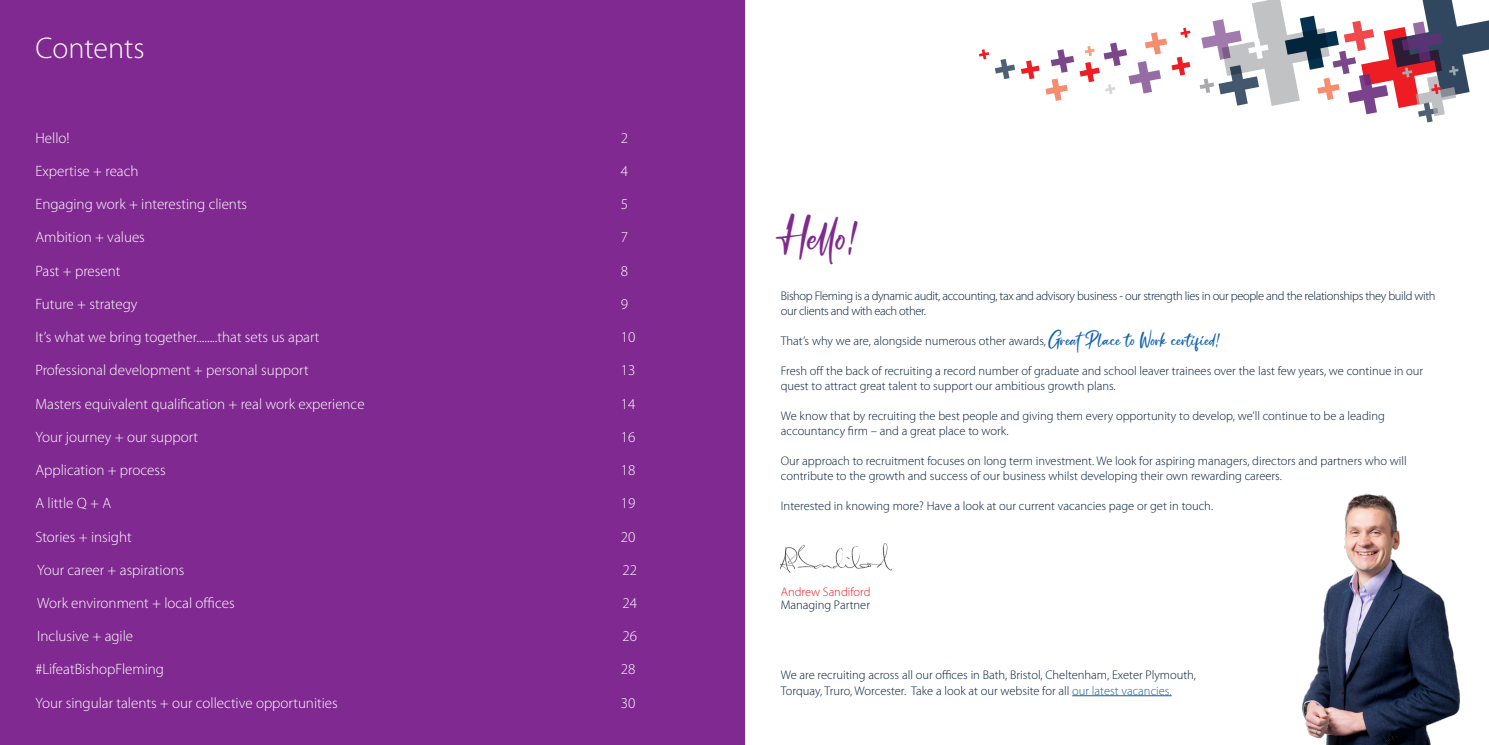
<style>
.page{position:relative;width:1489px;height:745px;background:#fff}
.page>*{position:absolute;margin:0;border:0;box-sizing:border-box;transform-origin:0 0}
.t1{font:45px "Ruthfully";color:#802990}
.t2{font:300 30px "Myriad Pro";color:#fff}
.t3{font:300 15px "Myriad Pro";color:#fff}
.t4{font:300 12.5px/15px "Myriad Pro";color:#001c3b}
.t5{font:300 12.5px/15px "Myriad Pro";letter-spacing:-.03em;color:#001c3b}
.t6{font:300 12.5px "Myriad Pro";letter-spacing:-.005em;color:#ee1d23}
.s1{font-family:"Ruthfully";font-weight:400;font-size:18.75px;color:#1465b2}
.s2{color:#175d9e}
</style>
<div class="page">
<img style="left:780px;top:543px;width:112px;height:30px">
<img style="left:1302px;top:493px;width:158px;height:251px">
<svg style="left:1199px;top:0;width:289px;height:122px"></svg>
<svg style="left:979px;top:49px;width:60px;height:30px"></svg>
<svg style="left:1045px;top:28px;width:145px;height:73px"></svg>
<div style="left:0;top:0;width:744px;height:744px;background:#802990"></div>
<hr style="left:1072px;top:695px;width:99px;height:1px;background:#175d9e">
<p class="t2" style="left:35px;top:31px;width:111px">Contents</p>
<p class="t3" style="left:35px;top:129px;width:36px">Hello!</p>
<p class="t3" style="left:620px;top:129px;width:9px">2</p>
<p class="t3" style="left:35px;top:163px;width:105px">Expertise + reach</p>
<p class="t3" style="left:620px;top:163px;width:9px">4</p>
<p class="t3" style="left:35px;top:196px;width:213px">Engaging work + interesting clients</p>
<p class="t3" style="left:620px;top:196px;width:9px">5</p>
<p class="t3" style="left:35px;top:229px;width:111px">Ambition + values</p>
<p class="t3" style="left:620px;top:229px;width:9px">7</p>
<p class="t3" style="left:35px;top:262px;width:86px">Past + present</p>
<p class="t3" style="left:620px;top:262px;width:9px">8</p>
<p class="t3" style="left:35px;top:295px;width:103px">Future + strategy</p>
<p class="t3" style="left:620px;top:295px;width:9px">9</p>
<p class="t3" style="left:35px;top:328px;width:285px">It’s what we bring together........that sets us apart</p>
<p class="t3" style="left:620px;top:328px;width:16px">10</p>
<p class="t3" style="left:35px;top:362px;width:275px">Professional development + personal support</p>
<p class="t3" style="left:620px;top:362px;width:16px">13</p>
<p class="t3" style="left:35px;top:395px;width:331px">Masters equivalent qualification + real work experience</p>
<p class="t3" style="left:620px;top:395px;width:16px">14</p>
<p class="t3" style="left:35px;top:428px;width:164px">Your journey + our support</p>
<p class="t3" style="left:620px;top:428px;width:16px">16</p>
<p class="t3" style="left:35px;top:461px;width:132px">Application + process</p>
<p class="t3" style="left:620px;top:461px;width:16px">18</p>
<p class="t3" style="left:35px;top:494px;width:77px">A little Q + A</p>
<p class="t3" style="left:620px;top:494px;width:16px">19</p>
<p class="t3" style="left:35px;top:528px;width:98px">Stories + insight</p>
<p class="t3" style="left:620px;top:528px;width:16px">20</p>
<p class="t3" style="left:37px;top:561px;width:149px">Your career + aspirations</p>
<p class="t3" style="left:622px;top:561px;width:16px">22</p>
<p class="t3" style="left:37px;top:594px;width:199px">Work environment + local offices</p>
<p class="t3" style="left:622px;top:594px;width:16px">24</p>
<p class="t3" style="left:37px;top:627px;width:97px">Inclusive + agile</p>
<p class="t3" style="left:622px;top:627px;width:16px">26</p>
<p class="t3" style="left:35px;top:660px;width:130px">#LifeatBishopFleming</p>
<p class="t3" style="left:620px;top:660px;width:16px">28</p>
<p class="t3" style="left:35px;top:694px;width:304px">Your singular talents + our collective opportunities</p>
<p class="t3" style="left:620px;top:694px;width:16px">30</p>
<p class="t1" style="left:780px;top:202px;width:78px">Hello!</p>
<p class="t5" style="left:780px;top:288px;width:656px">Bishop Fleming is a dynamic audit, accounting, tax and advisory business - our strength lies in our people and the relationships they build with our clients and with each other.</p>
<p class="t4" style="left:780px;top:333px;width:440px">That’s why we are, alongside numerous other awards, <span class="s1">GreatPlace to Work certified!</span></p>
<p class="t4" style="left:780px;top:363px;width:644px">Fresh off the back of recruiting a record number of graduate and school leaver trainees over the last few years, we continue in our quest to attract great talent to support our ambitious growth plans.</p>
<p class="t4" style="left:780px;top:408px;width:605px">We know that by recruiting the best people and giving them every opportunity to develop, we’ll continue to be a leading accountancy firm – and a great place to work.</p>
<p class="t4" style="left:780px;top:453px;width:627px">Our approach to recruitment focuses on long term investment. We look for aspiring managers, directors and partners who will contribute to the growth and success of our business whilst developing their own rewarding careers.</p>
<p class="t4" style="left:780px;top:498px;width:434px">Interested in knowing more? Have a look at our current vacancies page or get in touch.</p>
<p class="t6" style="left:780px;top:584px;width:91px">Andrew Sandiford</p>
<p class="t4" style="left:780px;top:596px;width:91px">Managing Partner</p>
<p class="t4" style="left:780px;top:667px;width:417px">We are recruiting across all our offices in Bath, Bristol, Cheltenham, Exeter Plymouth,<br>Torquay, Truro, Worcester. Take a look at our website for all <span class="s2">our latest vacancies.</span></p>
</div>
